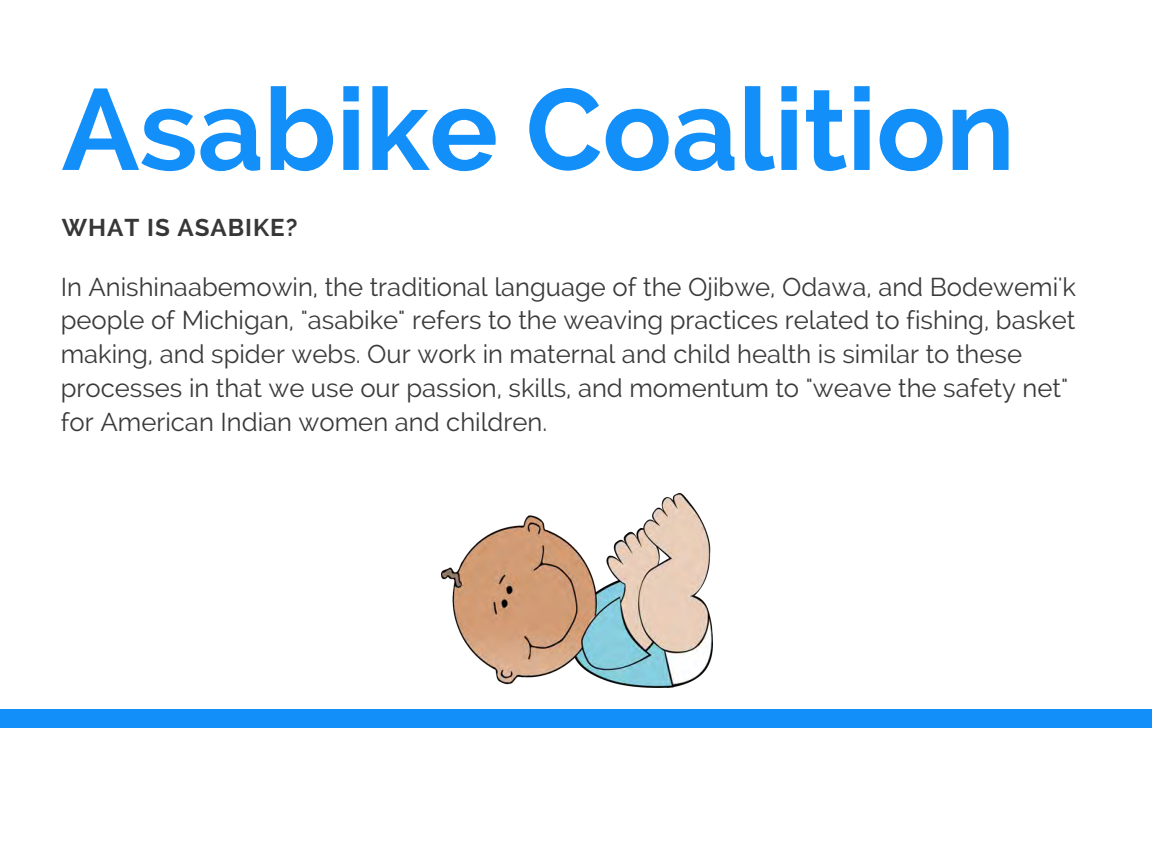
<style>
.page{position:relative;width:1152px;height:863px;background:#fff}
.page>*{position:absolute;margin:0;border:0;box-sizing:border-box;transform-origin:0 0}
.t1{font:700 114.75px "Raleway";color:#128ff9}
.t2{font:25.65px/33.8px "Raleway";color:#3a3a3a}
.t3{font:700 24.15px "Raleway";letter-spacing:.04em;color:#373737}
</style>
<div class="page">
<div style="left:0;top:709px;width:1152px;height:18px;background:#128ff9"></div>
<img style="left:441px;top:494px;width:271px;height:193px">
<h1 class="t1" style="left:62px;top:64px;width:954px">Asabike Coalition</h1>
<p class="t3" style="left:62px;top:214px;width:237px">WHAT IS ASABIKE?</p>
<p class="t2" style="left:61px;top:269px;width:1017px">In Anishinaabemowin, the traditional language of the Ojibwe, Odawa, and Bodewemi'k people of Michigan, "asabike" refers to the weaving practices related to fishing, basket making, and spider webs. Our work in maternal and child health is similar to these processes in that we use our passion, skills, and momentum to "weave the safety net" for American Indian women and children.</p>
</div>
